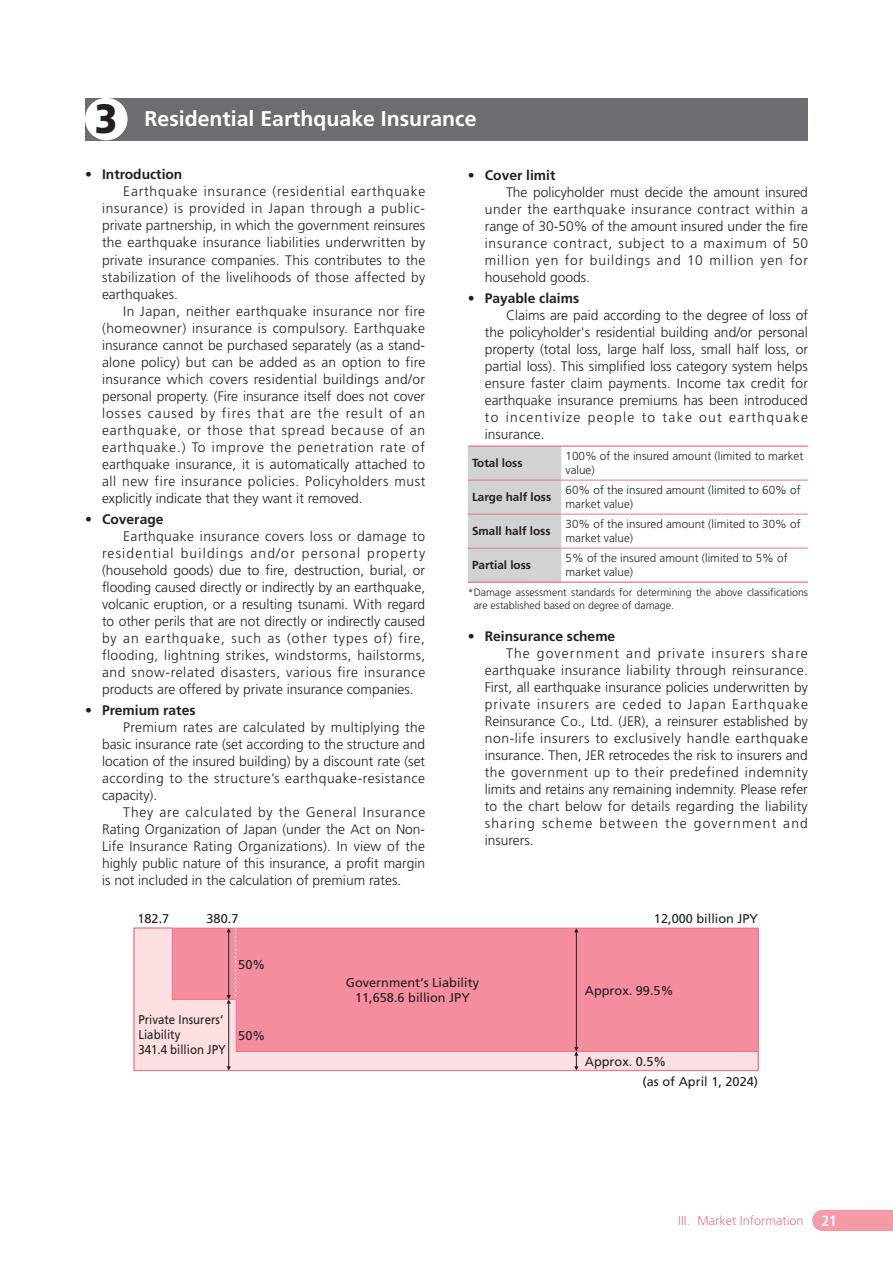
<style>
.page{position:relative;width:893px;height:1263px;background:#fff}
.page>*{position:absolute;margin:0;border:0;box-sizing:border-box;transform-origin:0 0}
.t1{font:700 21.3px "Frutiger LT Std";color:#fff}
.t2{font:300 13.8px/17px "Frutiger LT Std";letter-spacing:.02em;color:#231f20;text-align:justify}
.t3{font:700 13.8px "Frutiger LT Std";color:#231f20}
.t4{font:12.75px/15px "Frutiger LT Std";color:#231f20;text-align:center}
.t5{font:12.75px/15px "Frutiger LT Std";color:#231f20;scale:.9 1}
.t6{font:300 12.75px "Frutiger LT Std";color:#f1708b}
.t7{font:300 11.7px/13.8px "Frutiger LT Std";color:#231f20}
.t8{font:700 11.7px "Frutiger LT Std";color:#231f20}
.t9{font:300 10.65px/12.8px "Frutiger LT Std";color:#231f20}
.s1{font-weight:900;font-size:40.95px;color:#231f20}
.s2{font-weight:700;font-stretch:condensed;font-size:14.85px;color:#fff}
</style>
<div class="page">
<div style="left:812px;top:1210px;width:81px;height:21px;background:#f59aa7"></div>
<div style="left:468px;top:447px;width:93px;height:134px;background:#d1d2d4"></div>
<hr style="left:468px;top:480px;width:93px;height:1px;background:#f1708b">
<hr style="left:561px;top:480px;width:247px;height:1px;background:#f1708b">
<hr style="left:468px;top:514px;width:93px;height:1px;background:#f1708b">
<hr style="left:561px;top:514px;width:247px;height:1px;background:#f1708b">
<hr style="left:468px;top:548px;width:93px;height:1px;background:#f1708b">
<hr style="left:561px;top:548px;width:247px;height:1px;background:#f1708b">
<hr style="left:468px;top:445px;width:93px;height:2px;background:#f1708b">
<hr style="left:561px;top:445px;width:247px;height:2px;background:#f1708b">
<hr style="left:468px;top:581px;width:93px;height:2px;background:#f1708b">
<hr style="left:561px;top:581px;width:247px;height:2px;background:#f1708b">
<div style="left:85px;top:98px;width:723px;height:42px;background:#6c6d70"></div>
<div style="left:85px;top:98px;width:43px;height:42px;background:#fff;border-radius:50%"></div>
<svg style="left:133px;top:927px;width:626px;height:144px"></svg>
<hr style="left:576px;top:930px;width:1px;height:119px;background:#231f20">
<svg style="left:574px;top:928px;width:4px;height:4px"></svg>
<svg style="left:574px;top:1047px;width:4px;height:23px"></svg>
<hr style="left:228px;top:1001px;width:1px;height:67px;background:#231f20">
<svg style="left:227px;top:928px;width:9px;height:75px"></svg>
<svg style="left:227px;top:1066px;width:4px;height:4px"></svg>
<h1 class="t1" style="left:95px;top:106px;width:383px"><span class="s1">3</span> Residential Earthquake Insurance</h1>
<p class="t3" style="left:85px;top:167px;width:99px">• Introduction</p>
<p class="t2" style="left:102px;top:183px;width:325px;text-indent:21px">Earthquake insurance (residential earthquake insurance) is provided in Japan through a public&shy;private partnership, in which the government reinsures the earthquake insurance liabilities underwritten by private insurance companies. This contributes to the stabilization of the livelihoods of those affected by earthquakes.</p>
<p class="t2" style="left:102px;top:302px;width:325px;text-indent:21px">In Japan, neither earthquake insurance nor fire (homeowner) insurance is compulsory. Earthquake insurance cannot be purchased separately (as a stand&shy;alone policy) but can be added as an option to fire insurance which covers residential buildings and/or personal property. (Fire insurance itself does not cover losses caused by fires that are the result of an earthquake, or those that spread because of an earthquake.) To improve the penetration rate of earthquake insurance, it is automatically attached to all new fire insurance policies. Policyholders must explicitly indicate that they want it removed.</p>
<p class="t3" style="left:85px;top:511px;width:80px">• Coverage</p>
<p class="t2" style="left:102px;top:528px;width:325px;text-indent:21px">Earthquake insurance covers loss or damage to residential buildings and/or personal property (household goods) due to fire, destruction, burial, or flooding caused directly or indirectly by an earthquake, volcanic eruption, or a resulting tsunami. With regard to other perils that are not directly or indirectly caused by an earthquake, such as (other types of) fire, flooding, lightning strikes, windstorms, hailstorms, and snow-related disasters, various fire insurance products are offered by private insurance companies.</p>
<p class="t3" style="left:85px;top:702px;width:112px">• Premium rates</p>
<p class="t2" style="left:102px;top:719px;width:325px;text-indent:21px">Premium rates are calculated by multiplying the basic insurance rate (set according to the structure and location of the insured building) by a discount rate (set according to the structure’s earthquake-resistance capacity).</p>
<p class="t2" style="left:102px;top:804px;width:325px;text-indent:21px">They are calculated by the General Insurance Rating Organization of Japan (under the Act on Non-Life Insurance Rating Organizations). In view of the highly public nature of this insurance, a profit margin is not included in the calculation of premium rates.</p>
<p class="t3" style="left:468px;top:167px;width:89px">• Cover limit</p>
<p class="t2" style="left:485px;top:184px;width:325px;text-indent:21px">The policyholder must decide the amount insured under the earthquake insurance contract within a range of 30-50% of the amount insured under the fire insurance contract, subject to a maximum of 50 million yen for buildings and 10 million yen for household goods.</p>
<p class="t3" style="left:468px;top:290px;width:113px">• Payable claims</p>
<p class="t2" style="left:485px;top:307px;width:325px;text-indent:21px">Claims are paid according to the degree of loss of the policyholder's residential building and/or personal property (total loss, large half loss, small half loss, or partial loss). This simplified loss category system helps ensure faster claim payments. Income tax credit for earthquake insurance premiums has been introduced to incentivize people to take out earthquake insurance.</p>
<p class="t8" style="left:472px;top:456px;width:52px">Total loss</p>
<p class="t7" style="left:566px;top:449px;width:239px">100% of the insured amount (limited to market value)</p>
<p class="t8" style="left:472px;top:490px;width:81px">Large half loss</p>
<p class="t7" style="left:566px;top:483px;width:237px">60% of the insured amount (limited to 60% of market value)</p>
<p class="t8" style="left:472px;top:524px;width:80px">Small half loss</p>
<p class="t7" style="left:566px;top:517px;width:237px">30% of the insured amount (limited to 30% of market value)</p>
<p class="t8" style="left:472px;top:558px;width:61px">Partial loss</p>
<p class="t7" style="left:566px;top:551px;width:224px">5% of the insured amount (limited to 5% of market value)</p>
<p class="t9" style="left:474px;top:586px;width:336px;text-indent:-6px">*Damage assessment standards for determining the above classifications are established based on degree of damage.</p>
<p class="t3" style="left:468px;top:628px;width:149px">• Reinsurance scheme</p>
<p class="t2" style="left:485px;top:645px;width:325px;text-indent:21px">The government and private insurers share earthquake insurance liability through reinsurance.<br>First, all earthquake insurance policies underwritten by private insurers are ceded to Japan Earthquake Reinsurance Co., Ltd. (JER), a reinsurer established by non-life insurers to exclusively handle earthquake insurance. Then, JER retrocedes the risk to insurers and the government up to their predefined indemnity limits and retains any remaining indemnity. Please refer to the chart below for details regarding the liability sharing scheme between the government and insurers.</p>
<p class="t4" style="left:137px;top:911px;width:33px">182.7</p>
<p class="t4" style="left:207px;top:911px;width:33px">380.7</p>
<p class="t4" style="left:654px;top:911px;width:106px">12,000 billion JPY</p>
<p class="t4" style="left:238px;top:957px;width:28px">50%</p>
<p class="t5" style="left:138px;top:1012px;width:99px">Private Insurers‘<br>Liability<br>341.4 billion JPY</p>
<p class="t4" style="left:238px;top:1028px;width:28px">50%</p>
<p class="t4" style="left:346px;top:975px;width:135px">Government‘s Liability<br>11,658.6 billion JPY</p>
<p class="t4" style="left:585px;top:983px;width:90px">Approx. 99.5%</p>
<p class="t4" style="left:585px;top:1054px;width:83px">Approx. 0.5%</p>
<p class="t4" style="left:643px;top:1074px;width:117px">(as of April 1, 2024)</p>
<p class="t6" style="left:678px;top:1213px;width:160px">III. Market Information <span class="s2">21</span></p>
</div>
